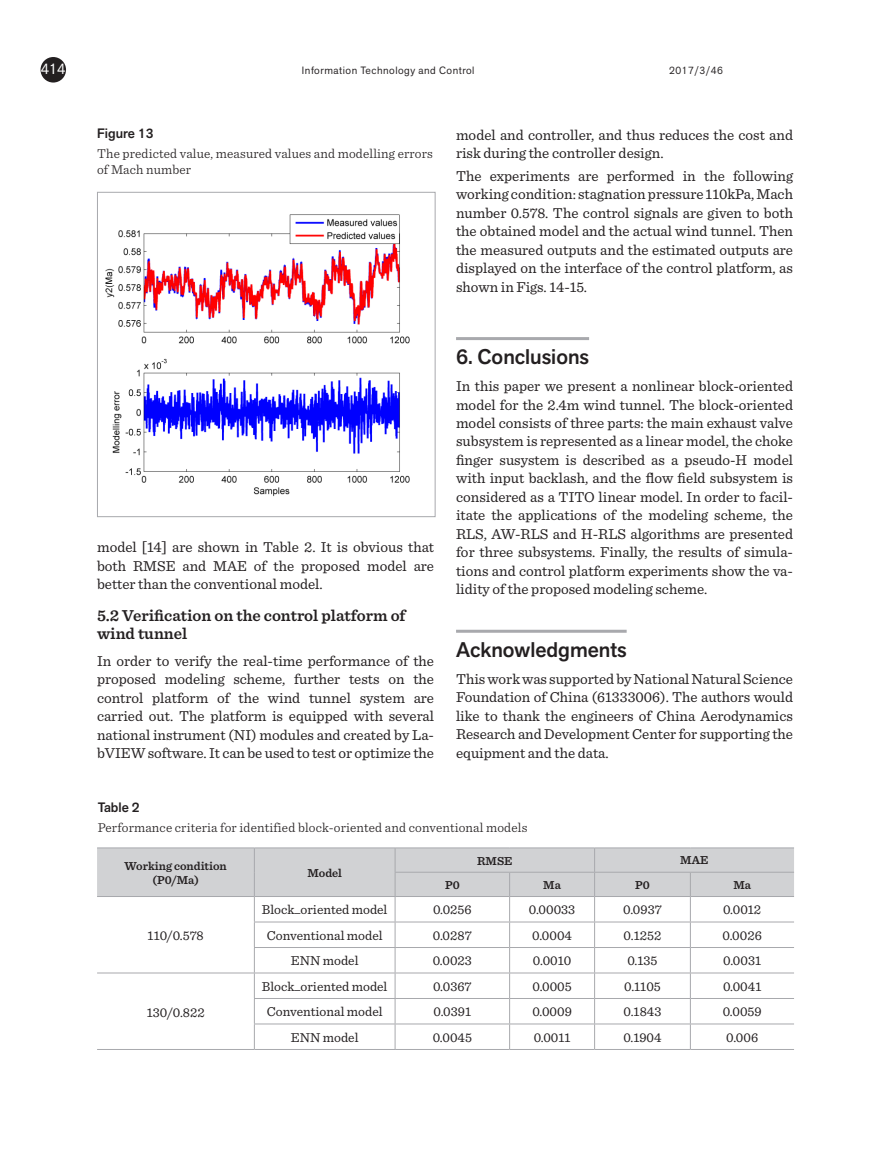
<style>
.page{position:relative;width:893px;height:1149px;background:#fff}
.page>*{position:absolute;margin:0;border:0;box-sizing:border-box;transform-origin:0 0}
.skyrelis{font:500 21px "Akzid Grtsk Next";color:#231f20}
.Skyrelis_mazas{font:600 16.5px/18.5px "Sentinel";color:#231f20}
.pagrindinis{font:15px/18.5px "Sentinel";color:#231f20;text-align:justify}
.t1{font:15px "Akzid Grtsk Next";color:#fff}
.t2{font:13.5px "Sentinel";color:#231f20}
.Pav_pavadin{font:300 13.5px/15.8px "Sentinel";letter-spacing:.01em;color:#231f20}
.Pav_nr{font:500 13.5px "Akzid Grtsk Next";color:#231f20}
.lent_kepure_inform{font:600 12px/14.4px "Sentinel";color:#231f20;text-align:center}
.t3{font:10.5px "Akzid Grtsk Next";letter-spacing:.05em;color:#231f20}
</style>
<div class="page">
<div style="left:41px;top:57px;width:25px;height:25px;background:#231f20;border-radius:50%"></div>
<img style="left:105px;top:214px;width:305px;height:283px">
<div style="left:97px;top:192px;width:338px;height:325px;border:1px solid #a8a9ad"></div>
<hr style="left:97px;top:1048px;width:157px;height:1px;background:#a8a9ad">
<svg style="left:97px;top:847px;width:697px;height:201px"></svg>
<hr style="left:254px;top:1048px;width:141px;height:1px;background:#a8a9ad">
<hr style="left:395px;top:1048px;width:115px;height:1px;background:#a8a9ad">
<hr style="left:510px;top:1048px;width:85px;height:1px;background:#a8a9ad">
<hr style="left:595px;top:1048px;width:95px;height:1px;background:#a8a9ad">
<hr style="left:690px;top:1048px;width:104px;height:1px;background:#a8a9ad">
<hr style="left:456px;top:337px;width:133px;height:3px;background:#a8a9ad">
<hr style="left:456px;top:629px;width:171px;height:3px;background:#a8a9ad">
<p class="t1" style="left:41px;top:59px;width:26px">414</p>
<p class="t3" style="left:302px;top:63px;width:174px">Information Technology and Control</p>
<p class="t3" style="left:669px;top:63px;width:55px">2017/3/46</p>
<p class="Pav_nr" style="left:97px;top:124px;width:58px">Figure 13</p>
<p class="Pav_pavadin" style="left:97px;top:144px;width:337px">The predicted value, measured values and modelling errors of Mach number</p>
<p class="pagrindinis" style="left:97px;top:537px;width:339px">model [14] are shown in Table 2. It is obvious that both RMSE and MAE of the proposed model are better than the conventional model.</p>
<p class="Skyrelis_mazas" style="left:97px;top:604px;width:310px">5.2 Verification on the control platform of wind tunnel</p>
<p class="pagrindinis" style="left:97px;top:650px;width:338px">In order to verify the real-time performance of the proposed modeling scheme, further tests on the control platform of the wind tunnel system are carried out. The platform is equipped with several national instrument (NI) modules and created by La&shy;bVIEW software. It can be used to test or optimize the</p>
<p class="pagrindinis" style="left:456px;top:124px;width:338px">model and controller, and thus reduces the cost and risk during the controller design.</p>
<p class="pagrindinis" style="left:456px;top:166px;width:338px">The experiments are performed in the following working condition: stagnation pressure 110kPa, Mach number 0.578. The control signals are given to both the obtained model and the actual wind tunnel. Then the measured outputs and the estimated outputs are displayed on the interface of the control platform, as shown in Figs. 14-15.</p>
<p class="skyrelis" style="left:456px;top:343px;width:135px">6. Conclusions</p>
<p class="pagrindinis" style="left:456px;top:376px;width:339px">In this paper we present a nonlinear block-oriented model for the 2.4m wind tunnel. The block-oriented model consists of three parts: the main exhaust valve subsystem is represented as a linear model, the choke finger susystem is described as a pseudo-H model with input backlash, and the flow field subsystem is considered as a TITO linear model. In order to facil&shy;itate the applications of the modeling scheme, the RLS, AW-RLS and H-RLS algorithms are presented for three subsystems. Finally, the results of simula&shy;tions and control platform experiments show the va&shy;lidity of the proposed modeling scheme.</p>
<p class="skyrelis" style="left:456px;top:635px;width:172px">Acknowledgments</p>
<p class="pagrindinis" style="left:456px;top:668px;width:338px">This work was supported by National Natural Science Foundation of China (61333006). The authors would like to thank the engineers of China Aerodynamics Research and Development Center for supporting the equipment and the data.</p>
<p class="Pav_nr" style="left:98px;top:797px;width:43px">Table 2</p>
<p class="Pav_pavadin" style="left:98px;top:818px;width:431px">Performance criteria for identified block-oriented and conventional models</p>
<p class="lent_kepure_inform" style="left:125px;top:857px;width:104px">Working condition (P0/Ma)</p>
<p class="lent_kepure_inform" style="left:307px;top:864px;width:36px">Model</p>
<p class="lent_kepure_inform" style="left:477px;top:852px;width:37px">RMSE</p>
<p class="lent_kepure_inform" style="left:680px;top:852px;width:30px">MAE</p>
<p class="lent_kepure_inform" style="left:445px;top:877px;width:16px">P0</p>
<p class="lent_kepure_inform" style="left:543px;top:877px;width:19px">Ma</p>
<p class="lent_kepure_inform" style="left:635px;top:877px;width:16px">P0</p>
<p class="lent_kepure_inform" style="left:733px;top:877px;width:19px">Ma</p>
<p class="t2" style="left:148px;top:925px;width:58px">110/0.578</p>
<p class="t2" style="left:147px;top:1001px;width:60px">130/0.822</p>
<p class="t2" style="left:262px;top:899px;width:127px">Block_oriented model</p>
<p class="t2" style="left:433px;top:899px;width:40px">0.0256</p>
<p class="t2" style="left:529px;top:899px;width:48px">0.00033</p>
<p class="t2" style="left:623px;top:899px;width:40px">0.0937</p>
<p class="t2" style="left:723px;top:899px;width:40px">0.0012</p>
<p class="t2" style="left:267px;top:924px;width:117px">Conventional model</p>
<p class="t2" style="left:433px;top:924px;width:40px">0.0287</p>
<p class="t2" style="left:532px;top:924px;width:41px">0.0004</p>
<p class="t2" style="left:624px;top:924px;width:39px">0.1252</p>
<p class="t2" style="left:722px;top:924px;width:41px">0.0026</p>
<p class="t2" style="left:291px;top:950px;width:69px">ENN model</p>
<p class="t2" style="left:433px;top:950px;width:41px">0.0023</p>
<p class="t2" style="left:533px;top:950px;width:40px">0.0010</p>
<p class="t2" style="left:627px;top:950px;width:32px">0.135</p>
<p class="t2" style="left:723px;top:950px;width:39px">0.0031</p>
<p class="t2" style="left:262px;top:975px;width:127px">Block_oriented model</p>
<p class="t2" style="left:433px;top:975px;width:40px">0.0367</p>
<p class="t2" style="left:532px;top:975px;width:41px">0.0005</p>
<p class="t2" style="left:624px;top:975px;width:38px">0.1105</p>
<p class="t2" style="left:723px;top:975px;width:40px">0.0041</p>
<p class="t2" style="left:267px;top:1001px;width:117px">Conventional model</p>
<p class="t2" style="left:434px;top:1001px;width:39px">0.0391</p>
<p class="t2" style="left:532px;top:1001px;width:41px">0.0009</p>
<p class="t2" style="left:624px;top:1001px;width:39px">0.1843</p>
<p class="t2" style="left:723px;top:1001px;width:40px">0.0059</p>
<p class="t2" style="left:291px;top:1026px;width:69px">ENN model</p>
<p class="t2" style="left:433px;top:1026px;width:41px">0.0045</p>
<p class="t2" style="left:534px;top:1026px;width:38px">0.0011</p>
<p class="t2" style="left:623px;top:1026px;width:40px">0.1904</p>
<p class="t2" style="left:726px;top:1026px;width:33px">0.006</p>
</div>
